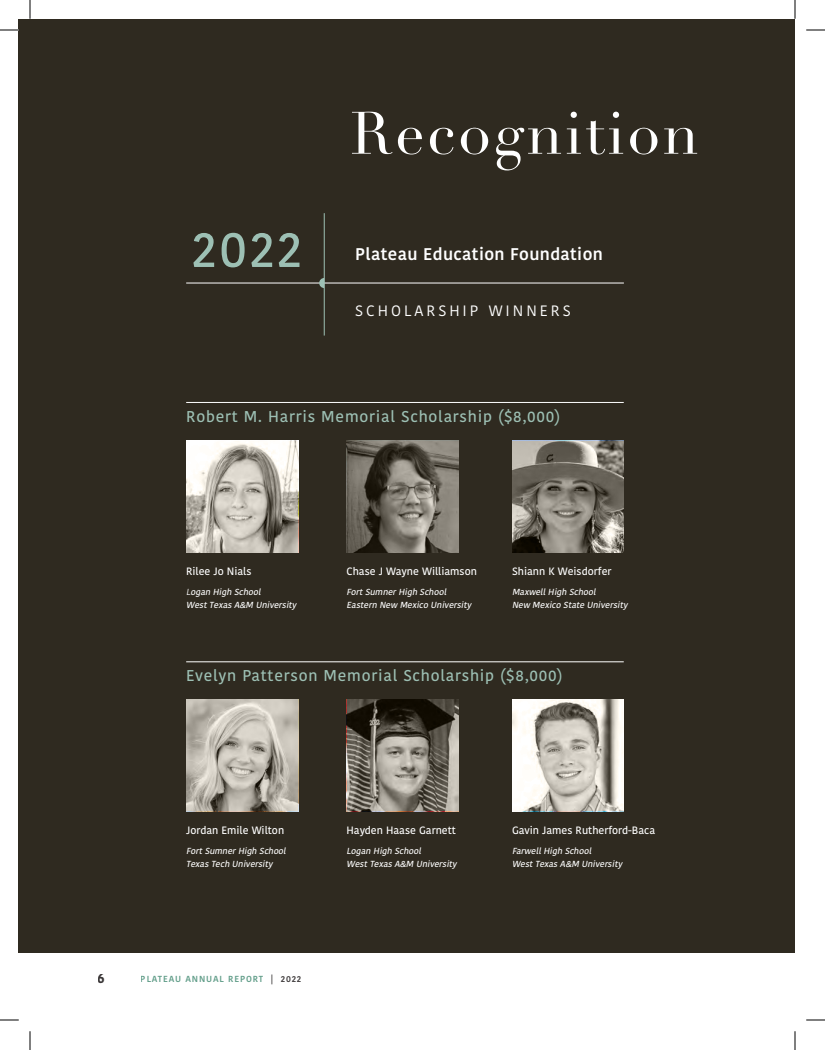
<style>
.page{position:relative;width:825px;height:1050px;background:#fff}
.page>*{position:absolute;margin:0;border:0;box-sizing:border-box;transform-origin:0 0}
.t1{font:58.75px "Didot";letter-spacing:.045em;color:#fff}
.t2{font:500 51.25px "Kohinoor Bangla";color:#9dc0b4}
.t3{font:600 16.88px "Kohinoor Bangla";letter-spacing:.025em;color:#fff}
.t4{font:500 15.62px "Kohinoor Bangla";letter-spacing:.05em;color:#9dc0b4}
.t5{font:15px "Kohinoor Bangla";letter-spacing:.2em;color:#fff}
.t6{font:700 13.75px "Kohinoor Bangla";color:#231f20}
.t7{font:500 10.62px "Kohinoor Bangla";color:#fff}
.t8{font:italic 500 8.75px "Kohinoor Bangla";color:#fff}
.t9{font:600 8.75px "Kohinoor Bangla";letter-spacing:.1em;color:#4d917a}
.s1{font-weight:400}
.s2{color:#231f20}
</style>
<div class="page">
<div style="left:19px;top:19px;width:776px;height:933px;background:#2f2a20"></div>
<svg style="left:186px;top:441px;width:112px;height:112px;background:#c3bfb6"></svg>
<svg style="left:347px;top:441px;width:112px;height:112px;background:#6f6a60"></svg>
<svg style="left:512px;top:441px;width:112px;height:112px;background:#7f7a70"></svg>
<svg style="left:186px;top:699px;width:112px;height:112px;background:#bab5ab"></svg>
<svg style="left:347px;top:699px;width:112px;height:112px;background:#706b61"></svg>
<svg style="left:512px;top:699px;width:112px;height:112px;background:#cdc9c1"></svg>
<hr style="left:186px;top:283px;width:438px;height:1px;background:#fff">
<hr style="left:186px;top:402px;width:438px;height:1px;background:#fff">
<hr style="left:186px;top:662px;width:438px;height:1px;background:#fff">
<svg style="left:319px;top:278px;width:5px;height:10px"></svg>
<hr style="left:324px;top:213px;width:1px;height:123px;background:#9dc0b4">
<svg style="left:0;top:29px;width:19px;height:2px"></svg>
<svg style="left:806px;top:29px;width:19px;height:2px"></svg>
<svg style="left:0;top:1019px;width:19px;height:2px"></svg>
<svg style="left:806px;top:1019px;width:19px;height:2px"></svg>
<svg style="left:29px;top:0;width:2px;height:19px"></svg>
<svg style="left:29px;top:1031px;width:2px;height:19px"></svg>
<svg style="left:794px;top:0;width:2px;height:19px"></svg>
<svg style="left:794px;top:1031px;width:2px;height:19px"></svg>
<p class="t2" style="left:192px;top:208px;width:112px">2022</p>
<p class="t1" style="left:350px;top:98px;width:350px">Recognition</p>
<p class="t3" style="left:355px;top:240px;width:249px">Plateau Education Foundation</p>
<p class="t5" style="left:355px;top:299px;width:217px">SCHOLARSHIP WINNERS</p>
<p class="t4" style="left:186px;top:404px;width:376px">Robert M. Harris Memorial Scholarship ($8,000)</p>
<p class="t7" style="left:186px;top:563px;width:67px">Rilee Jo Nials</p>
<p class="t8" style="left:186px;top:585px;width:78px"><span class="s1">L</span>ogan High School</p>
<p class="t8" style="left:186px;top:598px;width:114px">WestTexasA&amp;M University</p>
<p class="t7" style="left:347px;top:563px;width:132px">Chase J Wayne Williamson</p>
<p class="t8" style="left:347px;top:585px;width:104px">FortSumnerHigh School</p>
<p class="t8" style="left:347px;top:598px;width:129px">Eastern New Mexico University</p>
<p class="t7" style="left:512px;top:563px;width:101px">Shiann K Weisdorfer</p>
<p class="t8" style="left:512px;top:585px;width:88px">MaxwellHigh School</p>
<p class="t8" style="left:512px;top:598px;width:119px">New Mexico State University</p>
<p class="t4" style="left:186px;top:663px;width:378px">Evelyn Patterson Memorial Scholarship ($8,000)</p>
<p class="t7" style="left:186px;top:822px;width:100px">Jordan Emile Wilton</p>
<p class="t8" style="left:186px;top:844px;width:104px">FortSumnerHigh School</p>
<p class="t8" style="left:186px;top:857px;width:90px">TexasTech University</p>
<h3 class="t6" style="left:98px;top:966px;width:9px">6</h3>
<p class="t9" style="left:141px;top:971px;width:162px">PLATEAU ANNUAL REPORT <span class="s2">| 2022</span></p>
<p class="t7" style="left:347px;top:822px;width:111px">Hayden Haase Garnett</p>
<p class="t8" style="left:347px;top:844px;width:78px">Logan High School</p>
<p class="t8" style="left:347px;top:857px;width:114px">WestTexasA&amp;M University</p>
<p class="t7" style="left:512px;top:822px;width:145px">Gavin James Rutherford-Baca</p>
<p class="t8" style="left:512px;top:844px;width:83px">FarwellHigh School</p>
<p class="t8" style="left:512px;top:857px;width:114px">WestTexasA&amp;M University</p>
</div>
